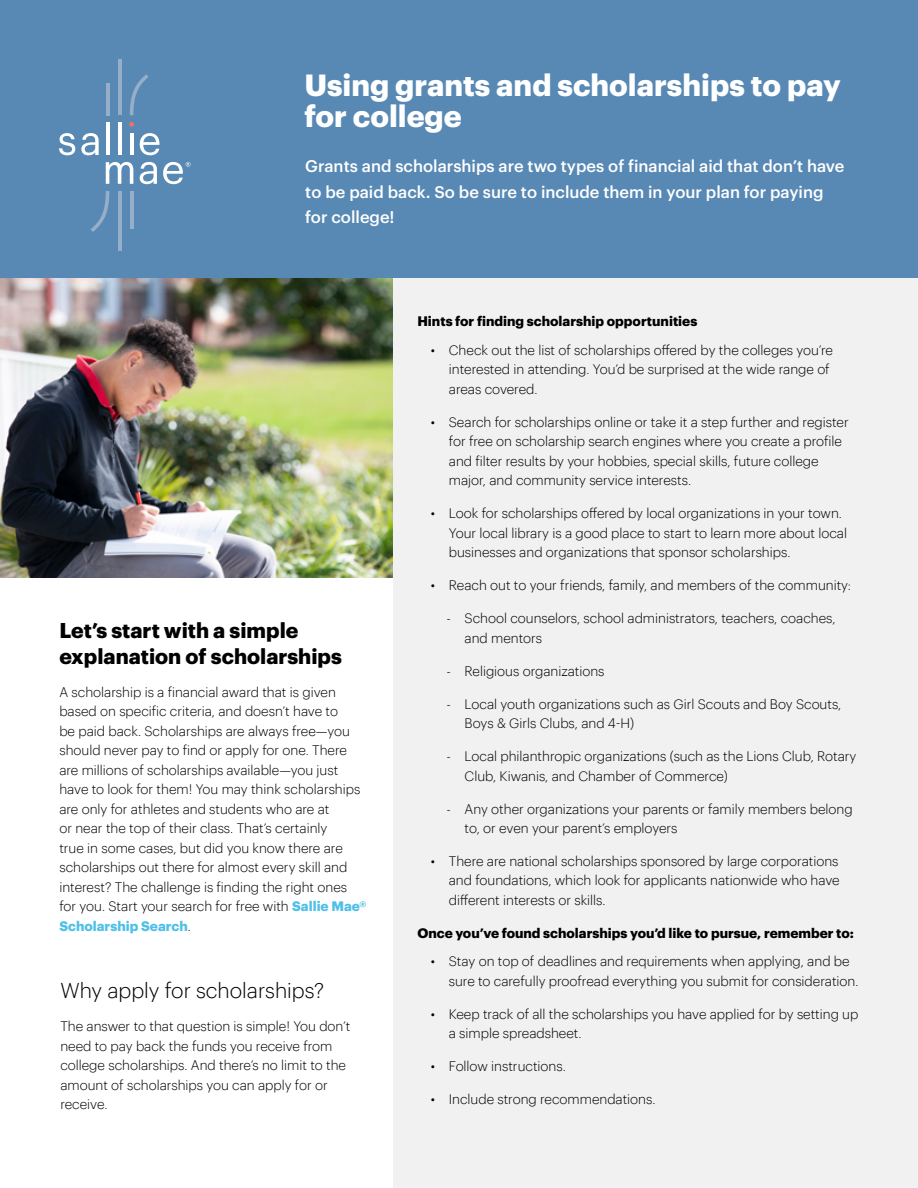
<style>
.page{position:relative;width:918px;height:1188px;background:#fff}
.page>*{position:absolute;margin:0;border:0;box-sizing:border-box;transform-origin:0 0}
.t1{font:700 30px/31.5px "Graphik";color:#fff}
.t2{font:700 21px/25.5px "Graphik";color:#000}
.t3{font:300 21px "Graphik";color:#000}
.t4{font:16.5px/25.5px "false";color:#fff}
.t5{font:300 13.5px/19.5px "Graphik";color:#000}
.t6{font:700 13.5px "Graphik";color:#000}
.s1{font-weight:700;color:#50c0e8}
</style>
<div class="page">
<img style="left:0;top:277px;width:394px;height:301px">
<div style="left:394px;top:223px;width:524px;height:965px;background:#f1f1f2"></div>
<div style="left:0;top:0;width:918px;height:277px;background:#5889b4"></div>
<hr style="left:106px;top:123px;width:3px;height:32px;background:#fff">
<hr style="left:118px;top:123px;width:3px;height:32px;background:#fff">
<hr style="left:130px;top:133px;width:3px;height:22px;background:#fff">
<svg style="left:140px;top:133px;width:19px;height:22px"></svg>
<svg style="left:81px;top:133px;width:18px;height:22px"></svg>
<svg style="left:140px;top:162px;width:17px;height:22px"></svg>
<svg style="left:59px;top:133px;width:16px;height:22px"></svg>
<svg style="left:129px;top:122px;width:5px;height:5px"></svg>
<svg style="left:106px;top:162px;width:27px;height:22px"></svg>
<svg style="left:130px;top:74px;width:18px;height:41px"></svg>
<svg style="left:91px;top:191px;width:18px;height:41px"></svg>
<hr style="left:106px;top:83px;width:3px;height:32px;background:#96aec7">
<hr style="left:118px;top:59px;width:3px;height:56px;background:#96aec7">
<hr style="left:130px;top:191px;width:3px;height:38px;background:#96aec7">
<hr style="left:118px;top:191px;width:3px;height:60px;background:#96aec7">
<svg style="left:163px;top:162px;width:27px;height:22px"></svg>
<h1 class="t1" style="left:304px;top:66px;width:538px">Using grants and scholarships to pay for college</h1>
<p class="t4" style="left:305px;top:152px;width:541px">Grants and scholarships are two types of financial aid that don’t have to be paid back. So be sure to include them in your plan for paying for college!</p>
<h2 class="t2" style="left:59px;top:616px;width:284px">Let’s start with a simple explanation of scholarships</h2>
<p class="t5" style="left:59px;top:681px;width:309px">A scholarship is a financial award that is given based on specific criteria, and doesn’t have to<br>be paid back. Scholarships are always free—you should never pay to find or apply for one. There are millions of scholarships available—you just have to look for them! You may think scholarships are only for athletes and students who are at<br>or near the top of their class. That’s certainly<br>true in some cases, but did you know there are scholarships out there for almost every skill and interest? The challenge is finding the right ones for you. Start your search for free with <span class="s1">Sallie Mae® Scholarship Search</span>.</p>
<h2 class="t3" style="left:60px;top:975px;width:265px">Why apply for scholarships?</h2>
<p class="t5" style="left:60px;top:1016px;width:292px">The answer to that question is simple! You don’t need to pay back the funds you receive from college scholarships. And there’s no limit to the amount of scholarships you can apply for or receive.</p>
<p class="t6" style="left:417px;top:311px;width:281px">Hints for finding scholarship opportunities</p>
<p class="t5" style="left:449px;top:339px;width:386px;text-indent:-18px">• Check out the list of scholarships offered by the colleges you’re interested in attending. You’d be surprised at the wide range of areas covered.</p>
<p class="t5" style="left:449px;top:411px;width:401px;text-indent:-18px">• Search for scholarships online or take it a step further and register for free on scholarship search engines where you create a profile and filter results by your hobbies, special skills, future college major, and community service interests.</p>
<p class="t5" style="left:449px;top:502px;width:400px;text-indent:-18px">• Look for scholarships offered by local organizations in your town.<br>Your local library is a good place to start to learn more about local businesses and organizations that sponsor scholarships.</p>
<p class="t5" style="left:431px;top:574px;width:422px">• Reach out to your friends, family, and members of the community:</p>
<p class="t5" style="left:465px;top:607px;width:373px;text-indent:-18px">- School counselors, school administrators, teachers, coaches, and mentors</p>
<p class="t5" style="left:447px;top:660px;width:159px">- Religious organizations</p>
<p class="t5" style="left:465px;top:693px;width:378px;text-indent:-18px">- Local youth organizations such as Girl Scouts and Boy Scouts,<br>Boys &amp; Girls Clubs, and 4-H)</p>
<p class="t5" style="left:465px;top:745px;width:393px;text-indent:-18px">- Local philanthropic organizations (such as the Lions Club, Rotary<br>Club, Kiwanis, and Chamber of Commerce)</p>
<p class="t5" style="left:465px;top:798px;width:390px;text-indent:-18px">- Any other organizations your parents or family members belong to, or even your parent’s employers</p>
<p class="t5" style="left:449px;top:850px;width:392px;text-align:justify;text-indent:-18px">• There are national scholarships sponsored by large corporations and foundations, which look for applicants nationwide who have different interests or skills.</p>
<p class="t6" style="left:417px;top:923px;width:438px">Once you’ve found scholarships you’d like to pursue, remember to:</p>
<p class="t5" style="left:449px;top:951px;width:411px;text-indent:-18px">• Stay on top of deadlines and requirements when applying, and be sure to carefully proofread everything you submit for consideration.</p>
<p class="t5" style="left:449px;top:1003px;width:411px;text-indent:-18px">• Keep track of all the scholarships you have applied for by setting up a simple spreadsheet.</p>
<p class="t5" style="left:431px;top:1056px;width:136px">• Follow instructions.</p>
<p class="t5" style="left:431px;top:1089px;width:226px">• Include strong recommendations.</p>
</div>
